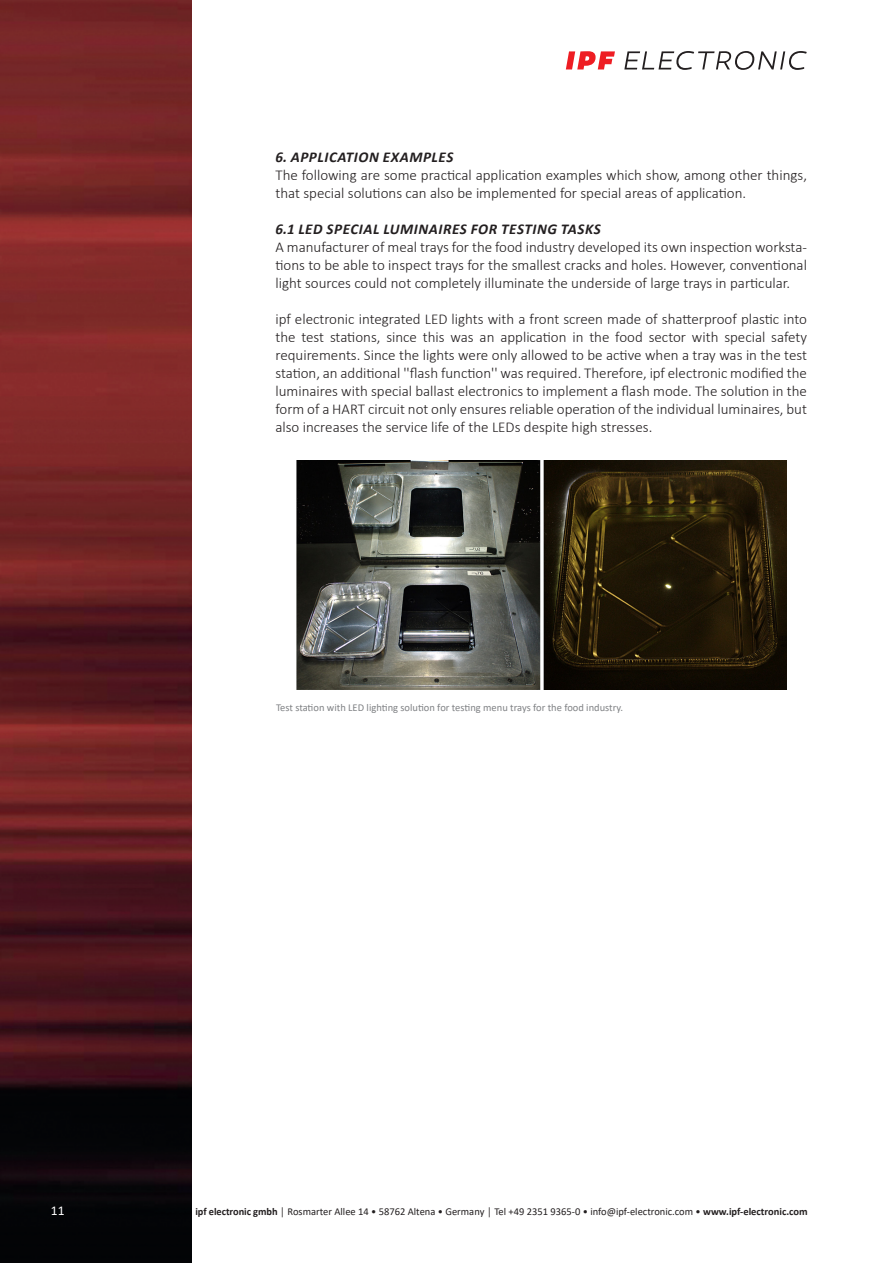
<style>
.page{position:relative;width:893px;height:1263px;background:#fff}
.page>*{position:absolute;margin:0;border:0;box-sizing:border-box;transform-origin:0 0}
.Lesetext{font:300 15px/18px "Calibri";color:#231f20;text-align:justify}
.Zwischenüberschrift{font:italic 700 15px "Calibri";letter-spacing:.04em;color:#231f20}
.t1{font:13.5px "Calibri";color:#fff}
.t2{font:10.5px "Calibri";color:#231f20}
.t3{font:10.5px "Calibri";color:#808285}
.s1{font-weight:700}
</style>
<div class="page">
<img style="left:0;top:0;width:191px;height:1263px">
<svg style="left:624px;top:51px;width:183px;height:19px"></svg>
<svg style="left:566px;top:51px;width:49px;height:18px"></svg>
<img style="left:296px;top:461px;width:490px;height:228px">
<p class="Zwischenüberschrift" style="left:275px;top:146px;width:179px">6. APPLICATION EXAMPLES</p>
<p class="Lesetext" style="left:275px;top:166px;width:533px">The following are some practical application examples which show, among other things, that special solutions can also be implemented for special areas of application.</p>
<p class="Zwischenüberschrift" style="left:275px;top:218px;width:327px">6.1 LED SPECIAL LUMINAIRES FOR TESTING TASKS</p>
<p class="Lesetext" style="left:275px;top:238px;width:533px">A manufacturer of meal trays for the food industry developed its own inspection worksta&shy;tions to be able to inspect trays for the smallest cracks and holes. However, conventional light sources could not completely illuminate the underside of large trays in particular.</p>
<p class="Lesetext" style="left:275px;top:310px;width:533px">ipf electronic integrated LED lights with a front screen made of shatterproof plastic into the test stations, since this was an application in the food sector with special safety requirements. Since the lights were only allowed to be active when a tray was in the test station, an additional ''flash function'' was required. Therefore, ipf electronic modified the luminaires with special ballast electronics to implement a flash mode. The solution in the form of a HART circuit not only ensures reliable operation of the individual luminaires, but also increases the service life of the LEDs despite high stresses.</p>
<p class="t3" style="left:276px;top:700px;width:349px">Test station with LED lighting solution for testing menu trays for the food industry.</p>
<p class="t1" style="left:51px;top:1201px;width:15px">11</p>
<p class="t2" style="left:195px;top:1204px;width:614px"><span class="s1">ipf electronic gmbh</span> │ Rosmarter Allee 14 • 58762 Altena • Germany │ Tel +49 2351 9365-0 • info@ipf-electronic.com • <span class="s1">www.ipf-electronic.com</span></p>
</div>
